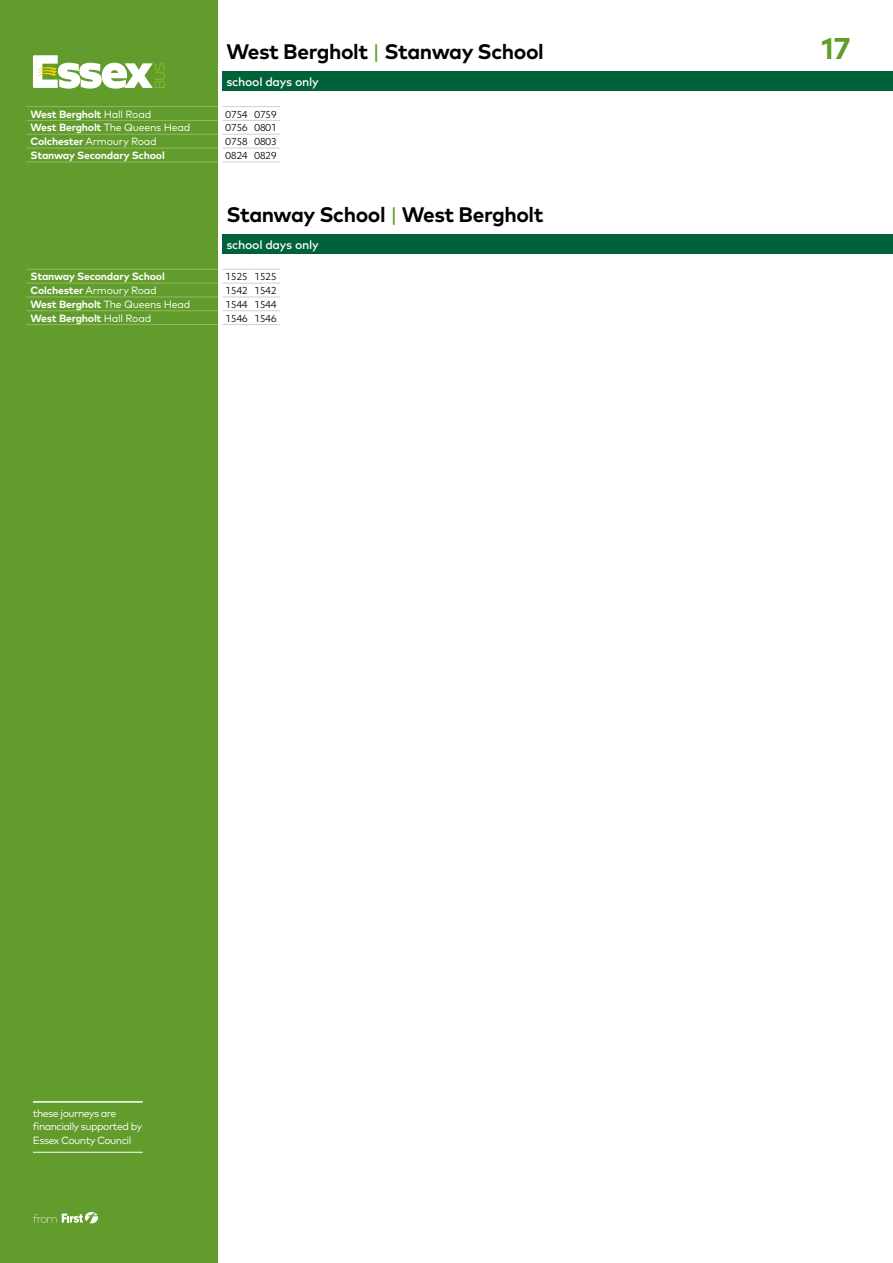
<style>
.page{position:relative;width:893px;height:1263px;background:#fff}
.page>*{position:absolute;margin:0;border:0;box-sizing:border-box;transform-origin:0 0}
.t1{font:700 30px "Mark OT";color:#629c2c}
.t2{font:700 21px "Mark OT";letter-spacing:-.02em;color:#000}
.t3{font:500 12px "Mark OT";letter-spacing:-.02em;color:#fff}
.t4{font:11.85px "Karbon";letter-spacing:-.05em;color:#000}
.t5{font:10.5px "Mark OT";letter-spacing:-.02em;color:#fff}
.t6{font:700 10.5px "Mark OT";letter-spacing:-.02em;color:#fff}
.t7{font:10.5px/13.5px "Mark OT";letter-spacing:-.05em;color:#fff}
.s1{font-weight:400;color:#629c2c}
.s2{font-weight:400}
.s3{font-weight:700}
</style>
<div class="page">
<div style="left:0;top:0;width:218px;height:1263px;background:#629c2c"></div>
<svg style="left:33px;top:55px;width:132px;height:34px"></svg>
<svg style="left:33px;top:1212px;width:65px;height:11px"></svg>
<hr style="left:33px;top:1101px;width:110px;height:2px;background:#fff">
<hr style="left:33px;top:1152px;width:110px;height:1px;background:#fff">
<svg style="left:222px;top:71px;width:671px;height:1px"></svg>
<div style="left:222px;top:72px;width:671px;height:19px;background:#00623b"></div>
<svg style="left:222px;top:106px;width:58px;height:1px"></svg>
<svg style="left:222px;top:120px;width:58px;height:1px"></svg>
<svg style="left:222px;top:134px;width:58px;height:1px"></svg>
<svg style="left:222px;top:148px;width:58px;height:1px"></svg>
<svg style="left:222px;top:162px;width:58px;height:1px"></svg>
<hr style="left:26px;top:106px;width:192px;height:1px;background:#97b667">
<hr style="left:26px;top:120px;width:192px;height:1px;background:#97b667">
<hr style="left:26px;top:134px;width:192px;height:1px;background:#97b667">
<hr style="left:26px;top:148px;width:192px;height:1px;background:#97b667">
<hr style="left:26px;top:162px;width:192px;height:1px;background:#97b667">
<svg style="left:222px;top:234px;width:671px;height:1px"></svg>
<div style="left:222px;top:235px;width:671px;height:19px;background:#00623b"></div>
<svg style="left:222px;top:269px;width:58px;height:1px"></svg>
<svg style="left:222px;top:283px;width:58px;height:1px"></svg>
<svg style="left:222px;top:297px;width:58px;height:1px"></svg>
<svg style="left:222px;top:310px;width:58px;height:1px"></svg>
<svg style="left:222px;top:324px;width:58px;height:1px"></svg>
<hr style="left:26px;top:269px;width:192px;height:1px;background:#97b667">
<hr style="left:26px;top:283px;width:192px;height:1px;background:#97b667">
<hr style="left:26px;top:297px;width:192px;height:1px;background:#97b667">
<hr style="left:26px;top:310px;width:192px;height:1px;background:#97b667">
<hr style="left:26px;top:324px;width:192px;height:1px;background:#97b667">
<h2 class="t2" style="left:226px;top:38px;width:319px">West Bergholt <span class="s1">|</span> Stanway School</h2>
<p class="t3" style="left:226px;top:74px;width:94px">school days only</p>
<p class="t6" style="left:31px;top:107px;width:122px">West Bergholt <span class="s2">Hall Road</span></p>
<p class="t4" style="left:225px;top:107px;width:53px">0754 0759</p>
<p class="t5" style="left:31px;top:121px;width:161px"><span class="s3">West Bergholt</span> The Queens Head</p>
<p class="t4" style="left:225px;top:121px;width:53px">0756 0801</p>
<p class="t5" style="left:31px;top:135px;width:128px"><span class="s3">Colchester</span> Armoury Road</p>
<p class="t4" style="left:225px;top:135px;width:53px">0758 0803</p>
<p class="t6" style="left:31px;top:149px;width:136px">Stanway Secondary School</p>
<p class="t4" style="left:225px;top:149px;width:53px">0824 0829</p>
<h2 class="t2" style="left:226px;top:201px;width:319px">Stanway School <span class="s1">|</span> West Bergholt</h2>
<p class="t3" style="left:226px;top:237px;width:94px">school days only</p>
<p class="t6" style="left:31px;top:270px;width:136px">Stanway Secondary School</p>
<p class="t4" style="left:225px;top:270px;width:53px">1525 1525</p>
<p class="t5" style="left:31px;top:284px;width:128px"><span class="s3">Colchester</span> Armoury Road</p>
<p class="t4" style="left:225px;top:284px;width:53px">1542 1542</p>
<p class="t5" style="left:31px;top:298px;width:161px"><span class="s3">West Bergholt</span> The Queens Head</p>
<p class="t4" style="left:225px;top:298px;width:53px">1544 1544</p>
<p class="t6" style="left:31px;top:311px;width:122px">West Bergholt <span class="s2">Hall Road</span></p>
<p class="t4" style="left:225px;top:312px;width:53px">1546 1546</p>
<h1 class="t1" style="left:822px;top:29px;width:30px">17</h1>
<p class="t7" style="left:33px;top:1106px;width:111px">these journeys are financially supported by<br>Essex County Council</p>
</div>
